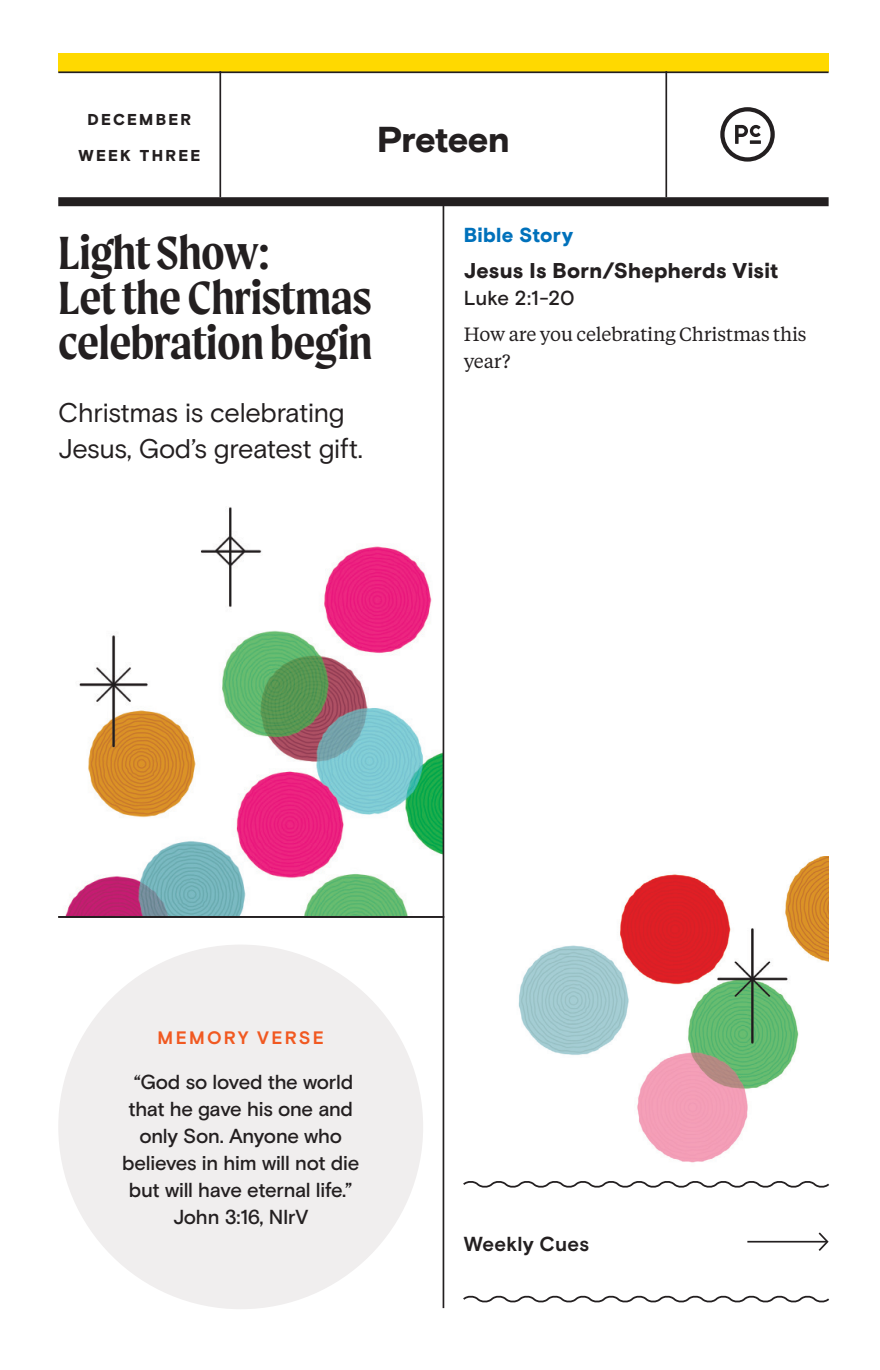
<style>
.page{position:relative;width:880px;height:1370px;background:#fff}
.page>*{position:absolute;margin:0;border:0;box-sizing:border-box;transform-origin:0 0}
.t1{font:600 49.5px/45px "Moret";letter-spacing:-.01em;color:#231f20}
.t2{font:900 36px "Basis Grotesque";letter-spacing:-.025em;color:#231f20}
.t3{font:27px/36px "Basis Grotesque";letter-spacing:-.01em;color:#231f20}
.t4{font:900 21.38px "Basis Grotesque";letter-spacing:.01em;color:#231f20}
.t5{font:500 20.25px/27px "Basis Grotesque";letter-spacing:-.01em;color:#231f20;text-align:center}
.t6{font:900 20.25px "Basis Grotesque";letter-spacing:.015em;color:#0071bb}
.t7{font:700 20.25px "Basis Grotesque";letter-spacing:.01em;color:#231f20}
.t8{font:19.12px/27px "Tiempos Text";letter-spacing:-.01em;color:#231f20}
.t9{font:700 18px "Basis Grotesque";letter-spacing:.125em;color:#f15921}
.t10{font:900 15.75px "Basis Grotesque";letter-spacing:.135em;color:#231f20}
</style>
<div class="page">
<img style="left:65px;top:507px;width:377px;height:409px">
<div style="left:58px;top:53px;width:770px;height:18px;background:#ffd900"></div>
<hr style="left:219px;top:71px;width:2px;height:126px;background:#231f20">
<hr style="left:665px;top:71px;width:1px;height:126px;background:#231f20">
<hr style="left:58px;top:71px;width:770px;height:2px;background:#231f20">
<div style="left:58px;top:197px;width:770px;height:9px;background:#231f20"></div>
<hr style="left:442px;top:205px;width:2px;height:1103px;background:#231f20">
<hr style="left:58px;top:916px;width:386px;height:1px;background:#231f20">
<svg style="left:720px;top:107px;width:54px;height:55px"></svg>
<svg style="left:463px;top:1181px;width:366px;height:7px"></svg>
<svg style="left:463px;top:1295px;width:366px;height:8px"></svg>
<hr style="left:747px;top:1240px;width:78px;height:2px;background:#231f20">
<svg style="left:816px;top:1232px;width:13px;height:19px"></svg>
<div style="left:58px;top:944px;width:365px;height:365px;background:#f0eeee;border-radius:50%"></div>
<img style="left:518px;top:857px;width:310px;height:306px">
<p class="t10" style="left:87px;top:110px;width:105px">DECEMBER</p>
<p class="t10" style="left:78px;top:146px;width:123px">WEEK THREE</p>
<h2 class="t2" style="left:377px;top:118px;width:134px">Preteen</h2>
<h1 class="t1" style="left:58px;top:230px;width:315px">Light Show:<br>Let the Christmas celebration begin</h1>
<h3 class="t3" style="left:58px;top:395px;width:306px">Christmas is celebrating<br>Jesus, God’s greatest gift.</h3>
<p class="t6" style="left:463px;top:223px;width:111px">Bible Story</p>
<p class="t4" style="left:463px;top:258px;width:316px">Jesus Is Born/Shepherds Visit</p>
<p class="t5" style="left:463px;top:285px;width:112px">Luke 2:1-20</p>
<p class="t8" style="left:463px;top:320px;width:344px">How are you celebrating Christmas this year?</p>
<p class="t9" style="left:157px;top:1026px;width:168px">MEMORY VERSE</p>
<p class="t5" style="left:122px;top:1068px;width:238px">“God so loved the world that he gave his one and only Son. Anyone who believes in him will not die but will have eternal life.”<br>John 3:16, NIrV</p>
<p class="t7" style="left:463px;top:1231px;width:127px">Weekly Cues</p>
</div>
